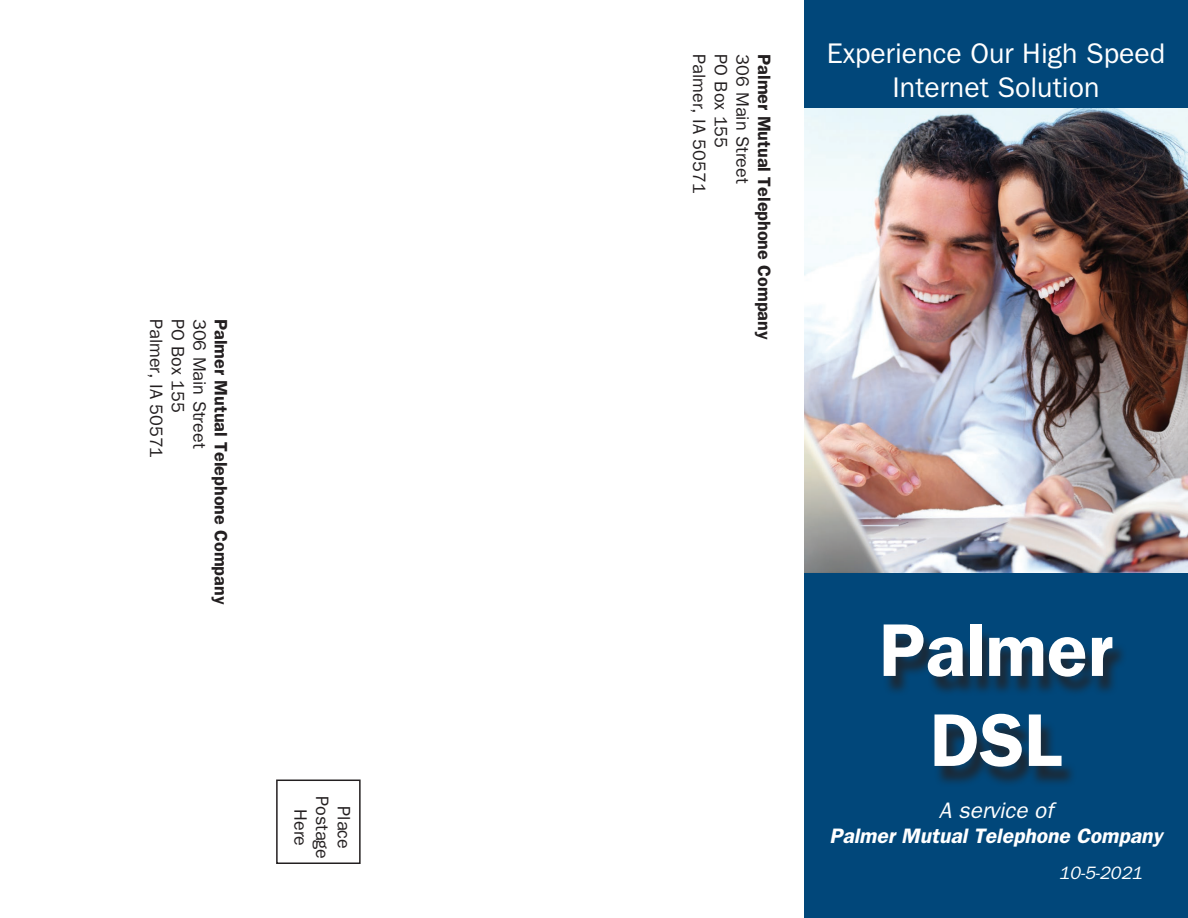
<style>
.page{position:relative;width:1188px;height:918px;background:#fff}
.page>*{position:absolute;margin:0;border:0;box-sizing:border-box;transform-origin:0 0}
.t1{font:600 75px "Franklin Gothic";color:#fff}
.t2{font:28.5px/34.2px "Franklin Gothic";color:#fff;text-align:center}
.t3{font:italic 22.5px "Franklin Gothic";color:#fff}
.t4{font:italic 600 21px "Franklin Gothic";color:#fff}
.t5{font:18px "Franklin Gothic";color:#231f20}
.t6{font:600 18px "Franklin Gothic";color:#231f20}
.t7{font:italic 18px "Franklin Gothic";color:#fff}
</style>
<div class="page">
<div style="left:804px;top:564px;width:384px;height:354px;background:#01477a"></div>
<div style="left:804px;top:0;width:384px;height:314px;background:#01477a"></div>
<img style="left:804px;top:108px;width:384px;height:465px">
<div style="left:276px;top:780px;width:85px;height:84px;border:2px solid #231f20"></div>
<div style="left:883px;top:629px;width:245px;height:159px;background:#231f20;opacity:.75"></div>
<p class="t5" style="left:167px;top:319px;width:141px;rotate:90deg">Palmer, IA 50571</p>
<p class="t5" style="left:188px;top:319px;width:95px;rotate:90deg">PO Box 155</p>
<p class="t5" style="left:210px;top:319px;width:131px;rotate:90deg">306 Main Street</p>
<p class="t6" style="left:232px;top:319px;width:287px;rotate:90deg">Palmer Mutual Telephone Company</p>
<p class="t5" style="left:333px;top:796px;width:65px;rotate:90deg">Postage</p>
<p class="t5" style="left:311px;top:809px;width:39px;rotate:90deg">Here</p>
<p class="t5" style="left:354px;top:806px;width:44px;rotate:90deg">Place</p>
<p class="t5" style="left:710px;top:54px;width:141px;rotate:90deg">Palmer, IA 50571</p>
<p class="t5" style="left:731px;top:54px;width:95px;rotate:90deg">PO Box 155</p>
<p class="t5" style="left:753px;top:54px;width:131px;rotate:90deg">306 Main Street</p>
<p class="t6" style="left:775px;top:54px;width:287px;rotate:90deg">Palmer Mutual Telephone Company</p>
<p class="t2" style="left:827px;top:35px;width:340px">Experience Our High Speed<br>Internet Solution</p>
<p class="t1" style="left:879px;top:606px;width:235px">Palmer</p>
<p class="t1" style="left:930px;top:696px;width:133px">DSL</p>
<p class="t3" style="left:939px;top:797px;width:116px">A service of</p>
<p class="t4" style="left:829px;top:823px;width:335px">Palmer Mutual Telephone Company</p>
<p class="t7" style="left:1059px;top:862px;width:85px">10-5-2021</p>
</div>
